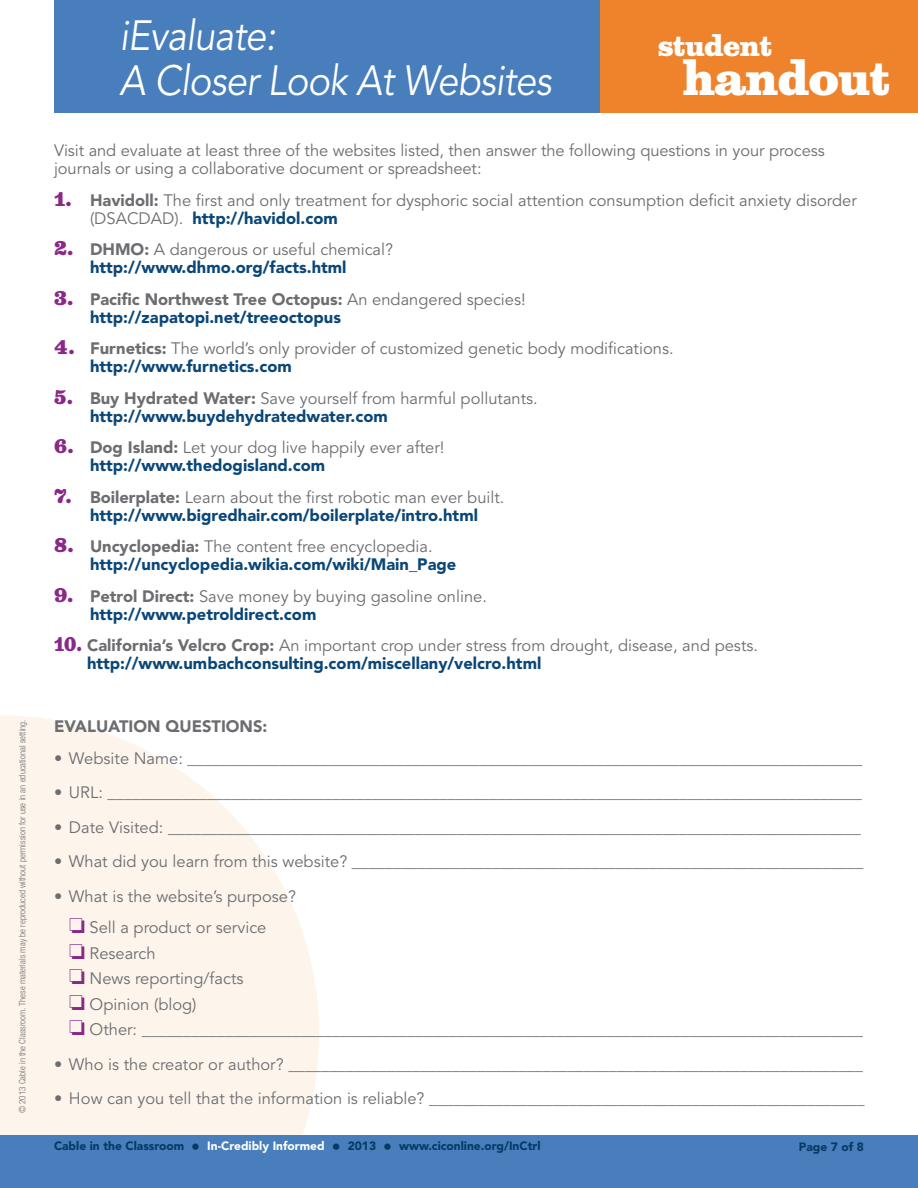
<style>
.page{position:relative;width:918px;height:1188px;background:#fff}
.page>*{position:absolute;margin:0;border:0;box-sizing:border-box;transform-origin:0 0}
.t1{font:900 46.5px "Belizio";letter-spacing:-.02em;color:#fff}
.Essential_question{font:italic 42px/45px "Avenir LT Std";letter-spacing:-.02em;color:#fff;scale:.9 1}
.t2{font:900 28.5px "Belizio";letter-spacing:-.02em;color:#fff}
.Activity_body{font:16.5px/18px "Avenir LT Std";color:#6c6d70}
.Activity_body-2{font:900 16.5px/18px "Avenir LT Std";color:#0a4778}
.Activity_body-3{font:900 16.5px "Avenir LT Std";color:#6c6d70}
.t3{font:900 12px "Avenir LT Std";color:#073964}
.Body{font:300 condensed 9px "Helvetica Neue LT Std";letter-spacing:.005em;color:#6c6d70}
.s1{font-family:"Belizio";font-weight:900;font-size:18px;color:#8a2888}
.s2{font-weight:900}
.s3{font-weight:900;color:#0a4778}
.s4{font-family:"Belizio";font-size:18px;color:#8a2888}
.s5{color:#6c6d70}
.s6{font-weight:400;color:#6c6d70}
.s7{color:#8a2888}
.s8{font-size:17.85px}
.s9{color:#fff}
</style>
<div class="page">
<svg style="left:0;top:716px;width:319px;height:419px;fill:#fdf5ec"></svg>
<div style="left:0;top:1135px;width:918px;height:53px;background:#477ebb"></div>
<div style="left:592px;top:0;width:326px;height:113px;background:#ee832c"></div>
<div style="left:54px;top:0;width:546px;height:113px;background:#477ebb"></div>
<p class="Body" style="left:17px;top:1113px;width:395px;rotate:-90deg">© 2013 Cable in the Classroom. These materials may be reproduced without permission for use in an educational setting.</p>
<p class="Essential_question" style="left:120px;top:15px;width:481px">iEvaluate:<br>A Closer Look At Websites</p>
<p class="t2" style="left:658px;top:28px;width:115px">student</p>
<p class="t1" style="left:683px;top:50px;width:209px">handout</p>
<p class="Activity_body" style="left:54px;top:142px;width:772px">Visit and evaluate at least three of the websites listed, then answer the following questions in your process journals or using a collaborative document or spreadsheet:</p>
<p class="Activity_body" style="left:90px;top:191px;width:768px;text-indent:-36px"><span class="s1">1.</span> <span class="s2">Havidoll:</span> The first and only treatment for dysphoric social attention consumption deficit anxiety disorder (DSACDAD). <span class="s3">http://havidol.com</span></p>
<p class="Activity_body-2" style="left:90px;top:240px;width:305px;text-indent:-36px"><span class="s4">2.</span> <span class="s5">DHMO:</span> <span class="s6">A dangerous or useful chemical? </span>http://www.dhmo.org/facts.html</p>
<p class="Activity_body-2" style="left:90px;top:290px;width:437px;text-indent:-36px"><span class="s4">3.</span> <span class="s5">Pacific Northwest Tree Octopus:</span> <span class="s6">An endangered species! </span>http://zapatopi.net/treeoctopus</p>
<p class="Activity_body" style="left:90px;top:340px;width:585px;text-indent:-36px"><span class="s1">4.</span> <span class="s2">Furnetics:</span> The world’s only provider of customized genetic body modifications. <span class="s3">http://www.furnetics.com</span></p>
<p class="Activity_body" style="left:90px;top:389px;width:449px;text-indent:-36px"><span class="s1">5.</span> <span class="s2">Buy Hydrated Water:</span> Save yourself from harmful pollutants. <span class="s3">http://www.buydehydratedwater.com</span></p>
<p class="Activity_body" style="left:90px;top:439px;width:356px;text-indent:-36px"><span class="s1">6.</span> <span class="s2">Dog Island:</span> Let your dog live happily ever after! <span class="s3">http://www.thedogisland.com</span></p>
<p class="Activity_body-2" style="left:54px;top:488px;width:452px;text-align:center"><span class="s4">7.</span> <span class="s5">Boilerplate:</span> <span class="s6">Learn about the first robotic man ever built. </span>http://www.bigredhair.com/boilerplate/intro.html</p>
<p class="Activity_body-2" style="left:90px;top:537px;width:368px;text-indent:-36px"><span class="s4">8.</span> <span class="s5">Uncyclopedia:</span> <span class="s6">The content free encyclopedia. </span>http://uncyclopedia.wikia.com/wiki/Main_Page</p>
<p class="Activity_body" style="left:90px;top:587px;width:399px;text-indent:-36px"><span class="s1">9.</span> <span class="s2">Petrol Direct:</span> Save money by buying gasoline online. <span class="s3">http://www.petroldirect.com</span></p>
<p class="Activity_body" style="left:87px;top:637px;width:673px;text-indent:-33px"><span class="s1">10.</span> <span class="s2">California’s Velcro Crop:</span> An important crop under stress from drought, disease, and pests. <span class="s3">http://www.umbachconsulting.com/miscellany/velcro.html</span></p>
<p class="Activity_body-3" style="left:54px;top:716px;width:215px">EVALUATION QUESTIONS:</p>
<p class="Activity_body" style="left:54px;top:749px;width:810px">• Website Name: _________________________________________________________________________________</p>
<p class="Activity_body" style="left:54px;top:784px;width:810px">• URL: ___________________________________________________________________________________________</p>
<p class="Activity_body" style="left:54px;top:818px;width:809px">• Date Visited: ____________________________________________________________________________________</p>
<p class="Activity_body" style="left:54px;top:853px;width:811px">• What did you learn from this website? ______________________________________________________________</p>
<p class="Activity_body" style="left:54px;top:887px;width:244px">• What is the website’s purpose?</p>
<p class="Activity_body" style="left:69px;top:919px;width:199px"><span class="s7">□</span> Sell a product or service</p>
<p class="Activity_body" style="left:69px;top:944px;width:88px"><span class="s7">□</span> Research</p>
<p class="Activity_body" style="left:69px;top:970px;width:176px"><span class="s7">□</span> News reporting/facts</p>
<p class="Activity_body" style="left:69px;top:995px;width:129px"><span class="s7">□</span> Opinion (blog)</p>
<p class="Activity_body" style="left:69px;top:1021px;width:796px"><span class="s7">□</span> Other: _______________________________________________________________________________________</p>
<p class="Activity_body" style="left:54px;top:1055px;width:810px">• Who is the creator or author? ______________________________________________________________________</p>
<p class="Activity_body" style="left:54px;top:1090px;width:812px">• How can you tell that the information is reliable? _____________________________________________________</p>
<p class="t3" style="left:54px;top:1138px;width:488px">Cable in the Classroom <span class="s8">•</span> <span class="s9">In-Credibly Informed</span> <span class="s8">•</span> 2013 <span class="s8">•</span> www.ciconline.org/InCtrl</p>
<p class="t3" style="left:799px;top:1139px;width:67px">Page 7 of 8</p>
</div>
